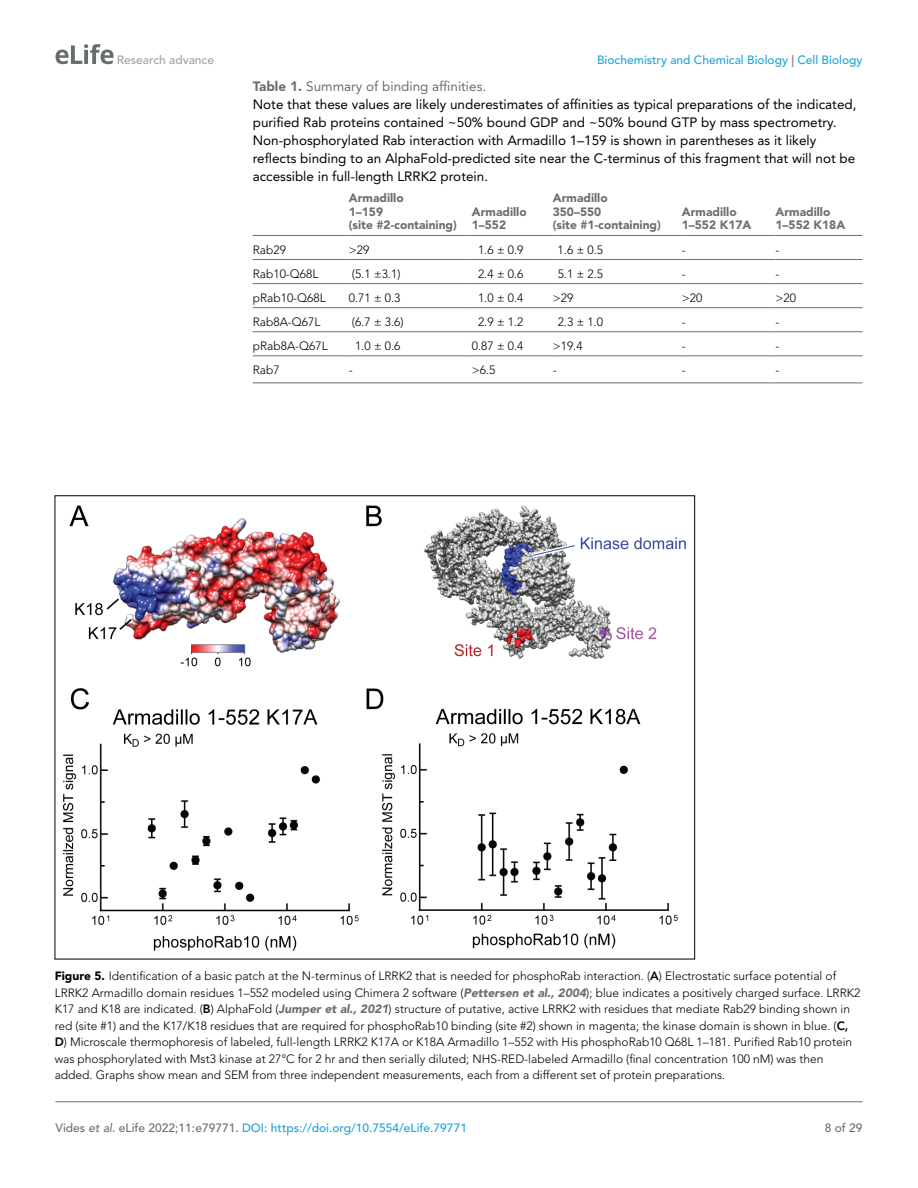
<style>
.page{position:relative;width:918px;height:1188px;background:#fff}
.page>*{position:absolute;margin:0;border:0;box-sizing:border-box;transform-origin:0 0}
.t1{font:13.5px/18px "Avenir LT Std";color:#000}
.t2{font:300 12px/16.5px "Avenir LT Std";color:#000}
.t3{font:900 12px/13.5px "Avenir LT Std";color:#6e6e70}
.t4{font:500 12px "Avenir LT Std";color:#1ea4d7}
.t5{font:500 12px "Avenir LT Std";color:#a3a09f}
.t6{font:500 12px "Avenir LT Std";color:#6e6e70}
.s1{color:#6e6e70}
.s2{font-weight:900;color:#6e6e70}
.s3{font-weight:900}
.s4{font-weight:800}
.s5{font-weight:900;font-style:italic;color:#6e6e70}
.s6{font-style:italic;color:#6e6e70}
</style>
<div class="page">
<svg style="left:56px;top:44px;width:58px;height:20px"></svg>
<hr style="left:56px;top:1101px;width:806px;height:1px;background:#6e6e70">
<hr style="left:253px;top:235px;width:96px;height:1px;background:#6e6e70">
<hr style="left:349px;top:235px;width:123px;height:1px;background:#6e6e70">
<hr style="left:472px;top:235px;width:81px;height:1px;background:#6e6e70">
<hr style="left:553px;top:235px;width:129px;height:1px;background:#6e6e70">
<hr style="left:682px;top:235px;width:94px;height:1px;background:#6e6e70">
<hr style="left:776px;top:235px;width:86px;height:1px;background:#6e6e70">
<hr style="left:253px;top:259px;width:96px;height:1px;background:#6e6e70">
<hr style="left:349px;top:259px;width:123px;height:1px;background:#6e6e70">
<hr style="left:472px;top:259px;width:81px;height:1px;background:#6e6e70">
<hr style="left:553px;top:259px;width:129px;height:1px;background:#6e6e70">
<hr style="left:682px;top:259px;width:94px;height:1px;background:#6e6e70">
<hr style="left:776px;top:259px;width:86px;height:1px;background:#6e6e70">
<hr style="left:253px;top:283px;width:96px;height:1px;background:#6e6e70">
<hr style="left:349px;top:283px;width:123px;height:1px;background:#6e6e70">
<hr style="left:472px;top:283px;width:81px;height:1px;background:#6e6e70">
<hr style="left:553px;top:283px;width:129px;height:1px;background:#6e6e70">
<hr style="left:682px;top:283px;width:94px;height:1px;background:#6e6e70">
<hr style="left:776px;top:283px;width:86px;height:1px;background:#6e6e70">
<hr style="left:253px;top:307px;width:96px;height:1px;background:#6e6e70">
<hr style="left:349px;top:307px;width:123px;height:1px;background:#6e6e70">
<hr style="left:472px;top:307px;width:81px;height:1px;background:#6e6e70">
<hr style="left:553px;top:307px;width:129px;height:1px;background:#6e6e70">
<hr style="left:682px;top:307px;width:94px;height:1px;background:#6e6e70">
<hr style="left:776px;top:307px;width:86px;height:1px;background:#6e6e70">
<hr style="left:253px;top:331px;width:96px;height:1px;background:#6e6e70">
<hr style="left:349px;top:331px;width:123px;height:1px;background:#6e6e70">
<hr style="left:472px;top:331px;width:81px;height:1px;background:#6e6e70">
<hr style="left:553px;top:331px;width:129px;height:1px;background:#6e6e70">
<hr style="left:682px;top:331px;width:94px;height:1px;background:#6e6e70">
<hr style="left:776px;top:331px;width:86px;height:1px;background:#6e6e70">
<hr style="left:253px;top:356px;width:96px;height:1px;background:#6e6e70">
<hr style="left:253px;top:383px;width:96px;height:1px;background:#6e6e70">
<hr style="left:349px;top:356px;width:123px;height:1px;background:#6e6e70">
<hr style="left:349px;top:383px;width:123px;height:1px;background:#6e6e70">
<hr style="left:472px;top:356px;width:81px;height:1px;background:#6e6e70">
<hr style="left:472px;top:383px;width:81px;height:1px;background:#6e6e70">
<hr style="left:553px;top:356px;width:129px;height:1px;background:#6e6e70">
<hr style="left:553px;top:383px;width:129px;height:1px;background:#6e6e70">
<hr style="left:682px;top:356px;width:94px;height:1px;background:#6e6e70">
<hr style="left:682px;top:383px;width:94px;height:1px;background:#6e6e70">
<hr style="left:776px;top:356px;width:86px;height:1px;background:#6e6e70">
<hr style="left:776px;top:383px;width:86px;height:1px;background:#6e6e70">
<img style="left:64px;top:505px;width:622px;height:445px">
<p class="t5" style="left:117px;top:53px;width:99px">Research advance</p>
<p class="t4" style="left:597px;top:53px;width:267px">Biochemistry and Chemical Biology <span class="s1">|</span> Cell Biology</p>
<p class="t1" style="left:253px;top:78px;width:605px"><span class="s2">Table 1.</span> <span class="s1">Summary of binding affinities.<br></span>Note that these values are likely underestimates of affinities as typical preparations of the indicated, purified Rab proteins contained ~50% bound GDP and ~50% bound GTP by mass spectrometry.<br>Non-phosphorylated Rab interaction with Armadillo 1–159 is shown in parentheses as it likely reflects binding to an AlphaFold-predicted site near the C-terminus of this fragment that will not be accessible in full-length LRRK2 protein.</p>
<p class="t3" style="left:349px;top:191px;width:110px">Armadillo<br>1–159<br>(site #2-containing)</p>
<p class="t3" style="left:553px;top:191px;width:110px">Armadillo<br>350–550<br>(site #1-containing)</p>
<p class="t3" style="left:472px;top:205px;width:56px">Armadillo<br>1–552</p>
<p class="t3" style="left:682px;top:205px;width:71px">Armadillo<br>1–552 K17A</p>
<p class="t3" style="left:775px;top:205px;width:71px">Armadillo<br>1–552 K18A</p>
<p class="t2" style="left:253px;top:241px;width:35px">Rab29</p>
<p class="t2" style="left:349px;top:241px;width:22px">&gt;29</p>
<p class="t2" style="left:478px;top:241px;width:47px">1.6 ± 0.9</p>
<p class="t2" style="left:558px;top:241px;width:47px">1.6 ± 0.5</p>
<p class="t2" style="left:682px;top:241px;width:5px">-</p>
<p class="t2" style="left:776px;top:241px;width:5px">-</p>
<p class="t2" style="left:253px;top:265px;width:67px">Rab10-Q68L</p>
<p class="t2" style="left:352px;top:265px;width:50px">(5.1 ±3.1)</p>
<p class="t2" style="left:478px;top:265px;width:47px">2.4 ± 0.6</p>
<p class="t2" style="left:558px;top:265px;width:47px">5.1 ± 2.5</p>
<p class="t2" style="left:682px;top:265px;width:5px">-</p>
<p class="t2" style="left:776px;top:265px;width:5px">-</p>
<p class="t2" style="left:253px;top:289px;width:74px">pRab10-Q68L</p>
<p class="t2" style="left:349px;top:289px;width:53px">0.71 ± 0.3</p>
<p class="t2" style="left:478px;top:289px;width:47px">1.0 ± 0.4</p>
<p class="t2" style="left:553px;top:289px;width:22px">&gt;29</p>
<p class="t2" style="left:682px;top:289px;width:22px">&gt;20</p>
<p class="t2" style="left:776px;top:289px;width:22px">&gt;20</p>
<p class="t2" style="left:253px;top:313px;width:69px">Rab8A-Q67L</p>
<p class="t2" style="left:352px;top:313px;width:53px">(6.7 ± 3.6)</p>
<p class="t2" style="left:478px;top:313px;width:47px">2.9 ± 1.2</p>
<p class="t2" style="left:558px;top:313px;width:47px">2.3 ± 1.0</p>
<p class="t2" style="left:682px;top:313px;width:5px">-</p>
<p class="t2" style="left:776px;top:313px;width:5px">-</p>
<p class="t2" style="left:253px;top:337px;width:76px">pRab8A-Q67L</p>
<p class="t2" style="left:355px;top:337px;width:47px">1.0 ± 0.6</p>
<p class="t2" style="left:472px;top:337px;width:53px">0.87 ± 0.4</p>
<p class="t2" style="left:553px;top:337px;width:31px">&gt;19.4</p>
<p class="t2" style="left:682px;top:337px;width:5px">-</p>
<p class="t2" style="left:776px;top:337px;width:5px">-</p>
<p class="t2" style="left:253px;top:362px;width:28px">Rab7</p>
<p class="t2" style="left:349px;top:362px;width:5px">-</p>
<p class="t2" style="left:472px;top:362px;width:25px">&gt;6.5</p>
<p class="t2" style="left:553px;top:362px;width:5px">-</p>
<p class="t2" style="left:682px;top:362px;width:5px">-</p>
<p class="t2" style="left:776px;top:362px;width:5px">-</p>
<p class="t2" style="left:55px;top:968px;width:807px"><span class="s3">Figure 5.</span> Identification of a basic patch at the N-terminus of LRRK2 that is needed for phosphoRab interaction. (<span class="s4">A</span>) Electrostatic surface potential of LRRK2 Armadillo domain residues 1–552 modeled using Chimera 2 software (<span class="s5">Pettersen et al., 2004</span>); blue indicates a positively charged surface. LRRK2<br>K17 and K18 are indicated. (<span class="s4">B</span>) AlphaFold (<span class="s5">Jumper et al., 2021</span>) structure of putative, active LRRK2 with residues that mediate Rab29 binding shown in red (site #1) and the K17/K18 residues that are required for phosphoRab10 binding (site #2) shown in magenta; the kinase domain is shown in blue. (<span class="s4">C, D</span>) Microscale thermophoresis of labeled, full-length LRRK2 K17A or K18A Armadillo 1–552 with His phosphoRab10 Q68L 1–181. Purified Rab10 protein was phosphorylated with Mst3 kinase at 27°C for 2 hr and then serially diluted; NHS-RED-labeled Armadillo (final concentration 100 nM) was then added. Graphs show mean and SEM from three independent measurements, each from a different set of protein preparations.</p>
<p class="t4" style="left:56px;top:1121px;width:413px"><span class="s1">Vides</span> <span class="s6">et al</span><span class="s1">. eLife 2022;11:e79771.</span> DOI: https://doi.org/10.7554/eLife.79771</p>
<p class="t6" style="left:825px;top:1121px;width:39px">8 of 29</p>
</div>
